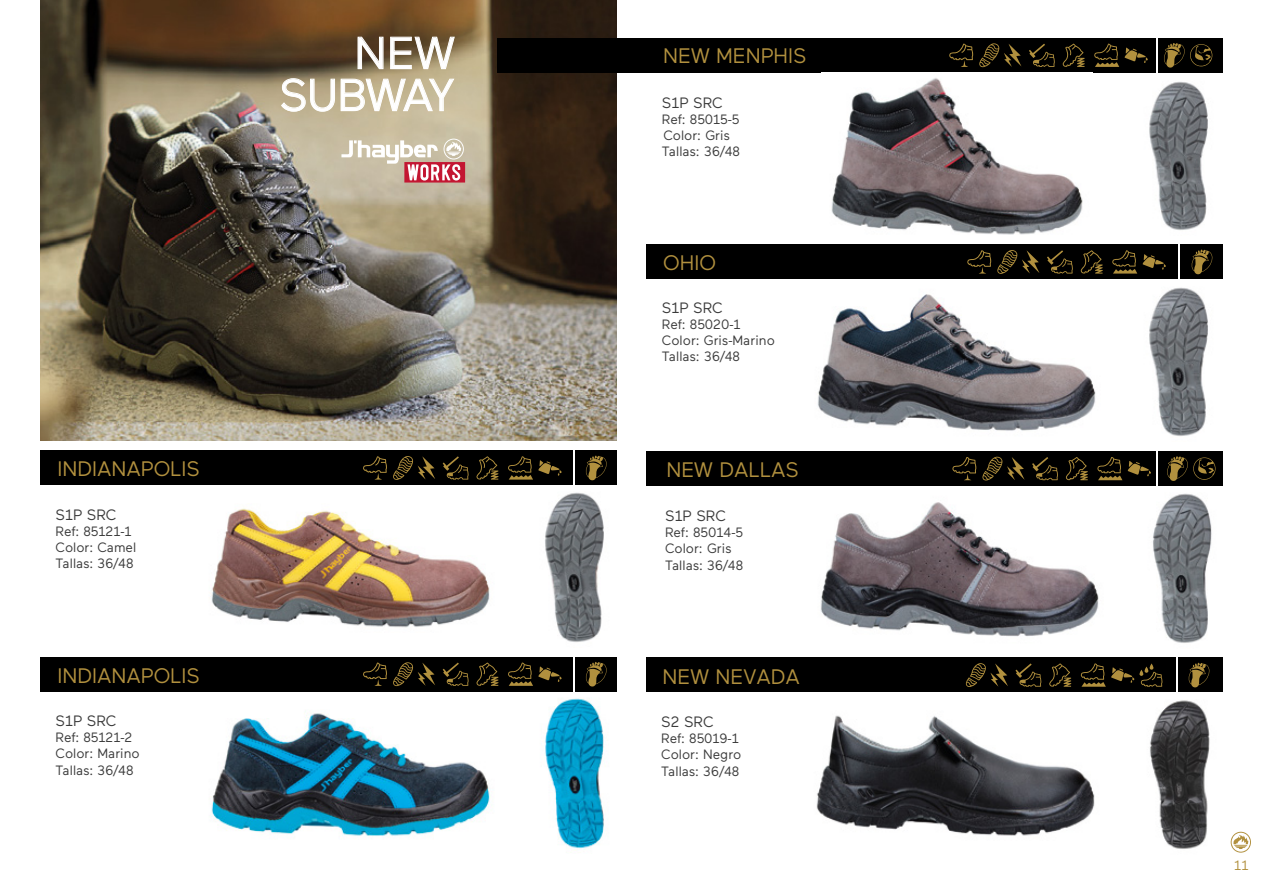
<style>
.page{position:relative;width:1263px;height:893px;background:#fff}
.page>*{position:absolute;margin:0;border:0;box-sizing:border-box;transform-origin:0 0}
.t1{font:45px/42px "Maax";letter-spacing:-.005em;color:#fff;text-align:right}
.t2{font:21px "Maax";color:#b1903e}
.t3{font:15px "Maax";color:#3a3a3a}
.t4{font:13.5px/16.2px "Maax";color:#3a3a3a}
.t5{font:13.5px "Maax";color:#b1903e}
</style>
<div class="page">
<img style="left:816px;top:715px;width:279px;height:121px">
<img style="left:41px;top:0;width:576px;height:441px">
<div style="left:646px;top:451px;width:576px;height:34px;background:#000"></div>
<div style="left:497px;top:38px;width:725px;height:34px;background:#000"></div>
<div style="left:646px;top:245px;width:576px;height:34px;background:#000"></div>
<img style="left:831px;top:78px;width:252px;height:157px">
<img style="left:821px;top:502px;width:278px;height:135px">
<img style="left:817px;top:294px;width:279px;height:137px">
<svg style="left:979px;top:43px;width:42px;height:24px"></svg>
<svg style="left:949px;top:44px;width:24px;height:23px"></svg>
<svg style="left:1029px;top:44px;width:26px;height:23px"></svg>
<svg style="left:1063px;top:44px;width:22px;height:23px"></svg>
<svg style="left:1094px;top:44px;width:54px;height:23px"></svg>
<svg style="left:1164px;top:43px;width:48px;height:25px"></svg>
<svg style="left:982px;top:457px;width:43px;height:23px"></svg>
<svg style="left:952px;top:457px;width:24px;height:23px"></svg>
<svg style="left:1032px;top:457px;width:26px;height:23px"></svg>
<svg style="left:1066px;top:457px;width:22px;height:23px"></svg>
<svg style="left:1097px;top:457px;width:54px;height:23px"></svg>
<svg style="left:1167px;top:456px;width:48px;height:25px"></svg>
<svg style="left:997px;top:250px;width:42px;height:24px"></svg>
<svg style="left:967px;top:250px;width:24px;height:24px"></svg>
<svg style="left:1047px;top:250px;width:26px;height:24px"></svg>
<svg style="left:1081px;top:250px;width:22px;height:24px"></svg>
<svg style="left:1112px;top:250px;width:54px;height:24px"></svg>
<svg style="left:1191px;top:250px;width:22px;height:24px"></svg>
<img style="left:1153px;top:493px;width:59px;height:150px">
<img style="left:1149px;top:287px;width:59px;height:149px">
<img style="left:1149px;top:82px;width:59px;height:148px">
<hr style="left:1157px;top:449px;width:1px;height:39px;background:#fff">
<hr style="left:1157px;top:36px;width:1px;height:38px;background:#fff">
<hr style="left:1178px;top:243px;width:1px;height:38px;background:#fff">
<div style="left:646px;top:658px;width:576px;height:34px;background:#000"></div>
<svg style="left:966px;top:663px;width:42px;height:24px"></svg>
<svg style="left:1015px;top:663px;width:26px;height:24px"></svg>
<svg style="left:1049px;top:663px;width:22px;height:24px"></svg>
<svg style="left:1081px;top:663px;width:81px;height:24px"></svg>
<svg style="left:1188px;top:663px;width:22px;height:24px"></svg>
<img style="left:1150px;top:700px;width:60px;height:149px">
<hr style="left:1176px;top:655px;width:1px;height:39px;background:#fff">
<svg style="left:358px;top:37px;width:25px;height:32px"></svg>
<svg style="left:390px;top:37px;width:65px;height:32px;background:#96866b"></svg>
<svg style="left:281px;top:78px;width:54px;height:34px;background:#c1b599"></svg>
<svg style="left:341px;top:79px;width:113px;height:32px;background:#cec3a7"></svg>
<div style="left:41px;top:658px;width:576px;height:34px;background:#000"></div>
<div style="left:41px;top:451px;width:576px;height:34px;background:#000"></div>
<svg style="left:341px;top:139px;width:124px;height:44px"></svg>
<img style="left:210px;top:713px;width:280px;height:123px">
<img style="left:211px;top:508px;width:279px;height:120px">
<img style="left:544px;top:698px;width:60px;height:151px">
<img style="left:545px;top:492px;width:59px;height:150px">
<svg style="left:393px;top:456px;width:42px;height:24px"></svg>
<svg style="left:363px;top:456px;width:24px;height:24px"></svg>
<svg style="left:443px;top:456px;width:26px;height:24px"></svg>
<svg style="left:476px;top:456px;width:22px;height:24px"></svg>
<svg style="left:508px;top:456px;width:54px;height:24px"></svg>
<svg style="left:585px;top:456px;width:22px;height:24px"></svg>
<svg style="left:393px;top:662px;width:42px;height:24px"></svg>
<svg style="left:363px;top:662px;width:24px;height:24px"></svg>
<svg style="left:443px;top:663px;width:26px;height:23px"></svg>
<svg style="left:476px;top:662px;width:22px;height:24px"></svg>
<svg style="left:508px;top:662px;width:54px;height:24px"></svg>
<svg style="left:585px;top:662px;width:22px;height:25px"></svg>
<hr style="left:573px;top:449px;width:1px;height:38px;background:#fff">
<hr style="left:573px;top:655px;width:1px;height:39px;background:#fff">
<svg style="left:1231px;top:832px;width:20px;height:21px"></svg>
<h1 class="t1" style="left:279px;top:30px;width:177px">NEW<br>SUBWAY</h1>
<h2 class="t2" style="left:58px;top:455px;width:144px">INDIANAPOLIS</h2>
<p class="t3" style="left:56px;top:505px;width:62px">S1P SRC</p>
<p class="t4" style="left:56px;top:522px;width:82px">Ref: 85121-1<br>Color: Camel<br>Tallas: 36/48</p>
<h2 class="t2" style="left:58px;top:662px;width:144px">INDIANAPOLIS</h2>
<p class="t3" style="left:56px;top:711px;width:62px">S1P SRC</p>
<p class="t4" style="left:56px;top:729px;width:86px">Ref: 85121-2<br>Color: Marino<br>Tallas: 36/48</p>
<h2 class="t2" style="left:663px;top:43px;width:145px">NEW MENPHIS</h2>
<p class="t3" style="left:662px;top:93px;width:62px">S1P SRC</p>
<p class="t4" style="left:662px;top:110px;width:80px">Ref: 85015-5<br>Color: Gris<br>Tallas: 36/48</p>
<h2 class="t2" style="left:663px;top:249px;width:54px">OHIO</h2>
<p class="t3" style="left:662px;top:298px;width:62px">S1P SRC</p>
<p class="t4" style="left:662px;top:316px;width:114px">Ref: 85020-1<br>Color: Gris-Marino<br>Tallas: 36/48</p>
<h2 class="t2" style="left:666px;top:456px;width:134px">NEW DALLAS</h2>
<p class="t3" style="left:665px;top:506px;width:62px">S1P SRC</p>
<p class="t4" style="left:665px;top:524px;width:80px">Ref: 85014-5<br>Color: Gris<br>Tallas: 36/48</p>
<h2 class="t2" style="left:662px;top:663px;width:139px">NEW NEVADA</h2>
<p class="t3" style="left:661px;top:712px;width:54px">S2 SRC</p>
<p class="t4" style="left:661px;top:730px;width:82px">Ref: 85019-1<br>Color: Negro<br>Tallas: 36/48</p>
<p class="t5" style="left:1234px;top:857px;width:16px">11</p>
</div>
